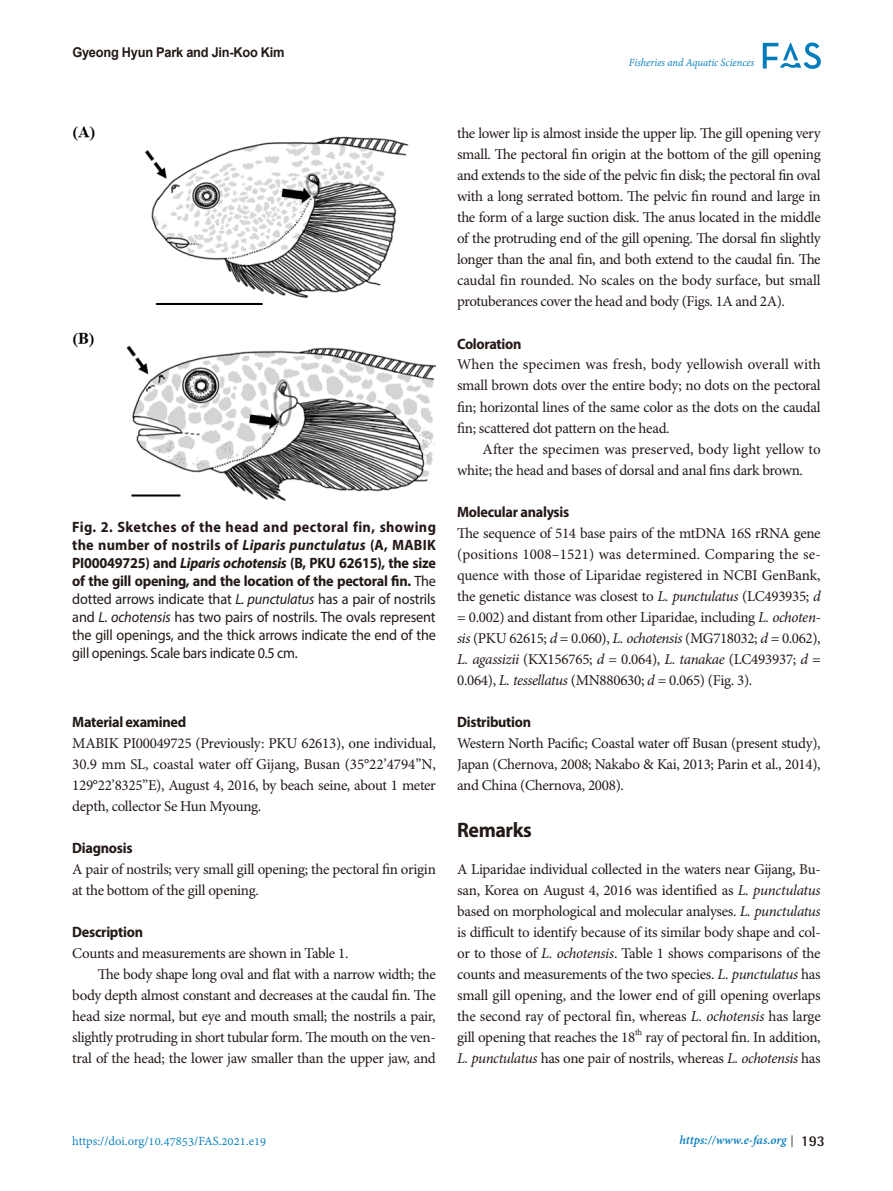
<style>
.page{position:relative;width:893px;height:1191px;background:#fff}
.page>*{position:absolute;margin:0;border:0;box-sizing:border-box;transform-origin:0 0}
.headiing_1st{font:700 21px "Myriad Pro";letter-spacing:-.02em;color:#231916;scale:.95 1}
.main_text_1st_no_ind{font:15px/21px "Minion Pro";letter-spacing:-.02em;color:#231916;text-align:justify}
.main_text_2nd_more_i{font:15px/21px "Minion Pro";letter-spacing:-.02em;color:#231916;text-align:justify}
.table_title{font:15px/18px "Myriad Pro";letter-spacing:-.02em;color:#231916;text-align:justify;scale:.95 1}
.heading_2nd{font:700 15px "Myriad Pro";letter-spacing:-.02em;color:#231916;scale:.95 1}
.t1{font:13.5px "Adobe Devanagari";color:#007cbc}
.t2{font:700 13.5px "Arial";letter-spacing:-.02em;color:#231916;scale:.95 1}
.t3{font:italic 700 13.5px "Adobe Devanagari";color:#007cbc}
.t4{font:italic 12px "Adobe Devanagari";letter-spacing:-.005em;color:#007cbc;scale:.95 1}
.main_text_1st_no_ind-2{font:8.7px "Minion Pro";color:#231916}
.s1{font-weight:700}
.s2{font-weight:700;font-style:italic}
.s3{font-style:italic}
.s4{font-family:"Helvetica Neue LT Pro";font-weight:300;font-style:normal;font-stretch:condensed;font-size:16.05px;color:#231916}
.s5{font-family:"Rotis Semi Sans Std";font-style:normal;font-size:15px;color:#231916}
</style>
<div class="page">
<svg style="left:763px;top:43px;width:58px;height:26px"></svg>
<img style="left:72px;top:126px;width:364px;height:376px">
<p class="t2" style="left:72px;top:42px;width:225px">Gyeong Hyun Park and Jin-Koo Kim</p>
<p class="t4" style="left:629px;top:56px;width:133px">Fisheries and Aquatic Sciences</p>
<p class="table_title" style="left:72px;top:517px;width:384px"><span class="s1">Fig. 2. Sketches of the head and pectoral fin, showing the number of nostrils of</span> <span class="s2">Liparis punctulatus</span> <span class="s1">(A, MABIK PI00049725) and</span> <span class="s2">Liparis ochotensis</span> <span class="s1">(B, PKU 62615), the size of the gill opening, and the location of the pectoral fin.</span> The dotted arrows indicate that <span class="s3">L. punctulatus</span> has a pair of nostrils and <span class="s3">L. ochotensis</span> has two pairs of nostrils. The ovals represent the gill openings, and the thick arrows indicate the end of the gill openings. Scale bars indicate 0.5 cm.</p>
<p class="heading_2nd" style="left:72px;top:712px;width:122px">Material examined</p>
<p class="main_text_1st_no_ind" style="left:72px;top:733px;width:365px">MABIK PI00049725 (Previously: PKU 62613), one individual, 30.9 mm SL, coastal water off Gijang, Busan (35°22’4794”N, 129°22’8325”E), August 4, 2016, by beach seine, about 1 meter depth, collector Se Hun Myoung.</p>
<p class="heading_2nd" style="left:72px;top:838px;width:65px">Diagnosis</p>
<p class="main_text_1st_no_ind" style="left:72px;top:859px;width:365px">A pair of nostrils; very small gill opening; the pectoral fin origin at the bottom of the gill opening.</p>
<p class="heading_2nd" style="left:72px;top:922px;width:76px">Description</p>
<p class="main_text_1st_no_ind" style="left:72px;top:943px;width:278px">Counts and measurements are shown in Table 1.</p>
<p class="main_text_2nd_more_i" style="left:72px;top:964px;width:365px;text-indent:26px">The body shape long oval and flat with a narrow width; the body depth almost constant and decreases at the caudal fin. The head size normal, but eye and mouth small; the nostrils a pair, slightly protruding in short tubular form. The mouth on the ven&shy;tral of the head; the lower jaw smaller than the upper jaw, and</p>
<p class="main_text_2nd_more_i" style="left:457px;top:124px;width:365px">the lower lip is almost inside the upper lip. The gill opening very small. The pectoral fin origin at the bottom of the gill opening and extends to the side of the pelvic fin disk; the pectoral fin oval with a long serrated bottom. The pelvic fin round and large in the form of a large suction disk. The anus located in the middle of the protruding end of the gill opening. The dorsal fin slightly longer than the anal fin, and both extend to the caudal fin. The caudal fin rounded. No scales on the body surface, but small protuberances cover the head and body (Figs. 1A and 2A).</p>
<p class="heading_2nd" style="left:457px;top:334px;width:69px">Coloration</p>
<p class="main_text_1st_no_ind" style="left:457px;top:355px;width:365px">When the specimen was fresh, body yellowish overall with small brown dots over the entire body; no dots on the pectoral fin; horizontal lines of the same color as the dots on the caudal fin; scattered dot pattern on the head.</p>
<p class="main_text_2nd_more_i" style="left:457px;top:439px;width:365px;text-indent:26px">After the specimen was preserved, body light yellow to white; the head and bases of dorsal and anal fins dark brown.</p>
<p class="heading_2nd" style="left:457px;top:502px;width:120px">Molecular analysis</p>
<p class="main_text_1st_no_ind" style="left:457px;top:523px;width:365px">The sequence of 514 base pairs of the mtDNA 16S rRNA gene (positions 1008–1521) was determined. Comparing the se&shy;quence with those of Liparidae registered in NCBI GenBank, the genetic distance was closest to <span class="s3">L. punctulatus</span> (LC493935; <span class="s3">d </span>= 0.002) and distant from other Liparidae, including <span class="s3">L. ochoten&shy;sis</span> (PKU 62615; <span class="s3">d</span> = 0.060), <span class="s3">L. ochotensis</span> (MG718032; <span class="s3">d</span> = 0.062), <span class="s3">L. agassizii</span> (KX156765; <span class="s3">d</span> = 0.064), <span class="s3">L. tanakae</span> (LC493937; <span class="s3">d</span> = 0.064), <span class="s3">L. tessellatus</span> (MN880630; <span class="s3">d</span> = 0.065) (Fig. 3).</p>
<p class="heading_2nd" style="left:457px;top:712px;width:79px">Distribution</p>
<p class="main_text_1st_no_ind" style="left:457px;top:733px;width:365px">Western North Pacific; Coastal water off Busan (present study), Japan (Chernova, 2008; Nakabo &amp; Kai, 2013; Parin et al., 2014), and China (Chernova, 2008).</p>
<p class="headiing_1st" style="left:457px;top:816px;width:80px">Remarks</p>
<p class="main_text_1st_no_ind" style="left:457px;top:859px;width:365px">A Liparidae individual collected in the waters near Gijang, Bu&shy;san, Korea on August 4, 2016 was identified as <span class="s3">L. punctulatus </span>based on morphological and molecular analyses. <span class="s3">L. punctulatus </span>is difficult to identify because of its similar body shape and col&shy;or to those of <span class="s3">L. ochotensis</span>. Table 1 shows comparisons of the counts and measurements of the two species. <span class="s3">L. punctulatus</span> has small gill opening, and the lower end of gill opening overlaps the second ray of pectoral fin, whereas <span class="s3">L. ochotensis</span> has large gill opening that reaches the 18</p>
<p class="main_text_1st_no_ind-2" style="left:635px;top:1026px;width:9px">th</p>
<p class="main_text_1st_no_ind" style="left:457px;top:1027px;width:365px;text-align:right">ray of pectoral fin. In addition,<br><span class="s3">L. punctulatus</span> has one pair of nostrils, whereas <span class="s3">L. ochotensis</span> has</p>
<p class="t1" style="left:72px;top:1133px;width:196px">https://doi.org/10.47853/FAS.2021.e19</p>
<p class="t3" style="left:680px;top:1132px;width:147px">https://www.e-fas.org <span class="s4">|</span> <span class="s5">193</span></p>
</div>
